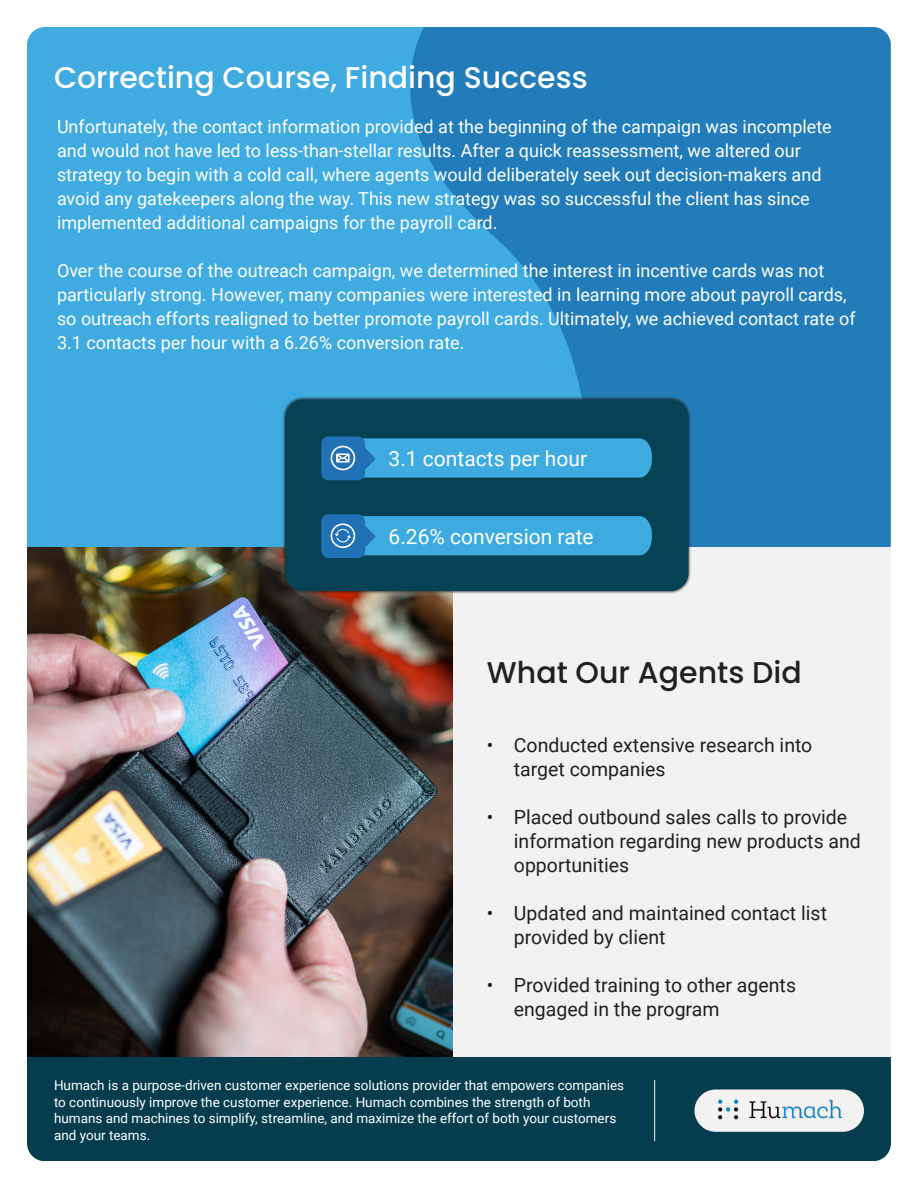
<style>
.page{position:relative;width:918px;height:1188px;background:#fff}
.page>*{position:absolute;margin:0;border:0;box-sizing:border-box;transform-origin:0 0}
.t1{font:500 30px "Poppins";color:#fff}
.t2{font:500 30px "Poppins";color:#231f20}
.t3{font:21px "Roboto";color:#fff}
.t4{font:19.5px/24px "Roboto";color:#231f20}
.t5{font:18px/24px "Roboto";color:#fff}
.t6{font:13.5px/16.5px "Roboto";color:#fff}
</style>
<div class="page">
<img style="left:28px;top:28px;width:861px;height:520px">
<img style="left:28px;top:548px;width:425px;height:510px">
<div style="left:453px;top:548px;width:438px;height:613px;background:#f2f2f2"></div>
<div style="left:27px;top:1058px;width:864px;height:103px;background:#053d4f"></div>
<div style="left:695px;top:1090px;width:169px;height:42px;background:#f2f2f2;border-radius:21px"></div>
<img style="left:718px;top:1099px;width:125px;height:21px">
<hr style="left:654px;top:1080px;width:1px;height:61px;background:#f2f2f2">
<div style="left:282px;top:397px;width:410px;height:197px;background:#231f20;opacity:.75"></div>
<div style="left:285px;top:400px;width:403px;height:191px;background:#054254;border-radius:18px"></div>
<svg style="left:321px;top:514px;width:331px;height:44px;background:#3598cc"></svg>
<svg style="left:321px;top:437px;width:331px;height:43px;background:#379bcf"></svg>
<div style="left:19px;top:19px;width:879px;height:1150px;border:8px solid #fff;border-radius:22px"></div>
<p class="t1" style="left:54px;top:61px;width:535px">Correcting Course, Finding Success</p>
<p class="t5" style="left:57px;top:114px;width:776px">Unfortunately, the contact information provided at the beginning of the campaign was incomplete and would not have led to less-than-stellar results. After a quick reassessment, we altered our strategy to begin with a cold call, where agents would deliberately seek out decision-makers and avoid any gatekeepers along the way. This new strategy was so successful the client has since implemented additional campaigns for the payroll card.</p>
<p class="t5" style="left:57px;top:258px;width:800px">Over the course of the outreach campaign, we determined the interest in incentive cards was not particularly strong. However, many companies were interested in learning more about payroll cards, so outreach efforts realigned to better promote payroll cards. Ultimately, we achieved contact rate of 3.1 contacts per hour with a 6.26% conversion rate.</p>
<p class="t3" style="left:389px;top:444px;width:200px">3.1 contacts per hour</p>
<p class="t3" style="left:389px;top:521px;width:207px">6.26% conversion rate</p>
<p class="t2" style="left:487px;top:655px;width:316px">What Our Agents Did</p>
<p class="t4" style="left:514px;top:732px;width:300px;text-indent:-27px">• Conducted extensive research into target companies</p>
<p class="t4" style="left:514px;top:804px;width:349px;text-indent:-27px">• Placed outbound sales calls to provide information regarding new products and opportunities</p>
<p class="t4" style="left:514px;top:900px;width:315px;text-indent:-27px">• Updated and maintained contact list provided by client</p>
<p class="t4" style="left:514px;top:972px;width:284px;text-indent:-27px">• Provided training to other agents engaged in the program</p>
<p class="t6" style="left:54px;top:1077px;width:572px">Humach is a purpose-driven customer experience solutions provider that empowers companies to continuously improve the customer experience. Humach combines the strength of both humans and machines to simplify, streamline, and maximize the effort of both your customers and your teams.</p>
</div>
